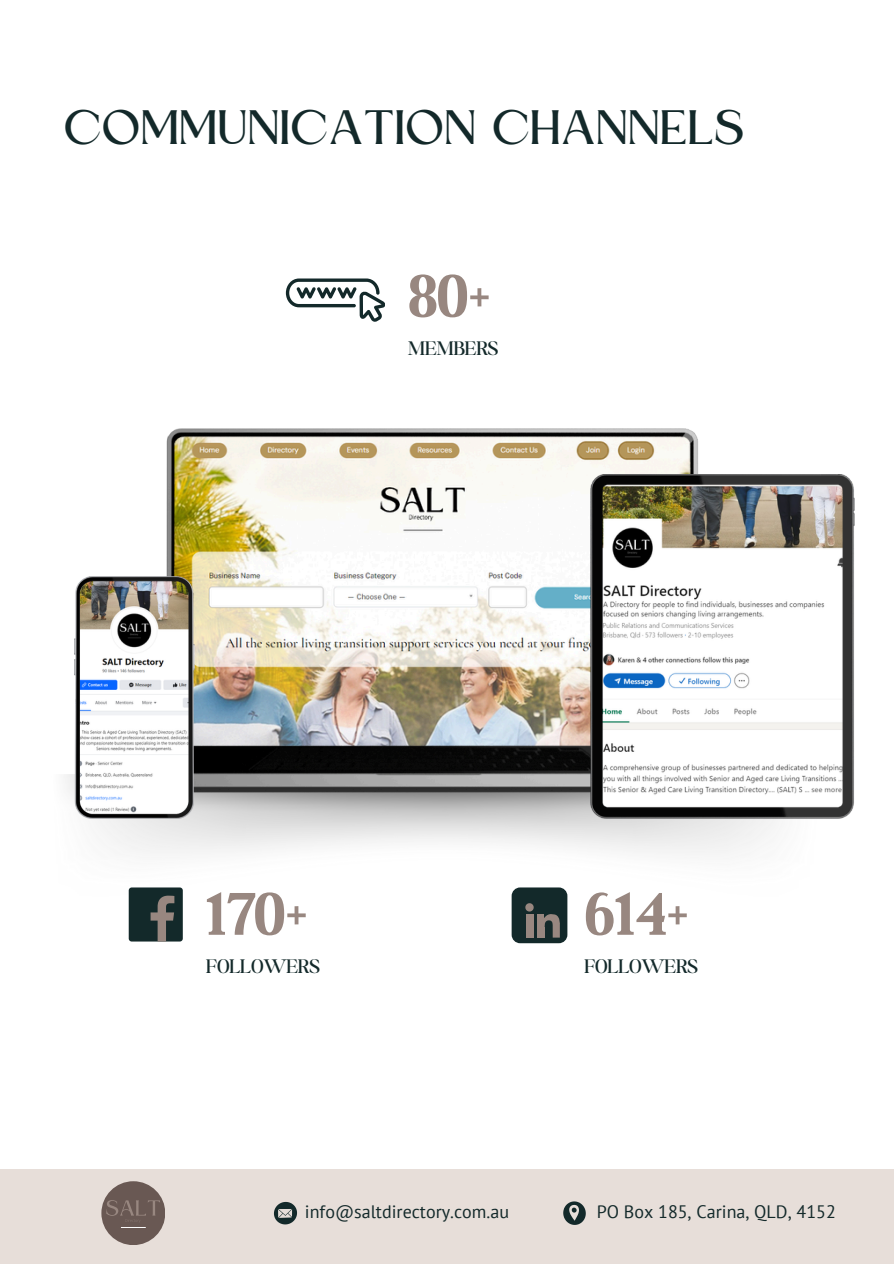
<style>
.page{position:relative;width:894px;height:1264px;background:#fff}
.page>*{position:absolute;margin:0;border:0;box-sizing:border-box;transform-origin:0 0}
.t1{font:700 67.5px "Boston Angel";color:#988780}
.t2{font:45px "Kingred Serif";color:#13292a}
.t3{font:300 21px "Boston Angel";color:#13292a}
.t4{font:18px "PT Sans";color:#13292a}
</style>
<div class="page">
<img style="left:64px;top:774px;width:755px;height:124px">
<img style="left:166px;top:429px;width:532px;height:363px">
<img style="left:590px;top:474px;width:264px;height:344px">
<img style="left:75px;top:576px;width:120px;height:242px">
<div style="left:129px;top:887px;width:54px;height:54px;background:#13292a;border-radius:3px"></div>
<svg style="left:150px;top:895px;width:24px;height:46px"></svg>
<div style="left:511px;top:887px;width:56px;height:56px;background:#13292a;border-radius:8px"></div>
<svg style="left:525px;top:903px;width:8px;height:8px"></svg>
<div style="left:525px;top:914px;width:8px;height:23px;background:#988780"></div>
<div style="left:537px;top:914px;width:7px;height:23px;background:#988780"></div>
<svg style="left:544px;top:914px;width:16px;height:23px"></svg>
<svg style="left:286px;top:278px;width:99px;height:44px"></svg>
<div style="left:0;top:1169px;width:893px;height:94px;background:#e7ded9"></div>
<svg style="left:563px;top:1201px;width:22px;height:23px"></svg>
<svg style="left:274px;top:1201px;width:23px;height:23px"></svg>
<div style="left:101px;top:1181px;width:64px;height:64px;background:#695853;border-radius:50%"></div>
<svg style="left:106px;top:1200px;width:54px;height:28px"></svg>
<p class="t2" style="left:65px;top:110px;width:682px">COMMUNICATION CHANNELS</p>
<p class="t1" style="left:408px;top:255px;width:84px">80+</p>
<p class="t3" style="left:408px;top:336px;width:92px">MEMBERS</p>
<p class="t1" style="left:206px;top:872px;width:103px">170+</p>
<p class="t3" style="left:206px;top:953px;width:115px">FOLLOWERS</p>
<p class="t1" style="left:584px;top:872px;width:105px">614+</p>
<p class="t3" style="left:584px;top:953px;width:115px">FOLLOWERS</p>
<p class="t4" style="left:305px;top:1199px;width:205px">info@saltdirectory.com.au</p>
<h1 class="t4" style="left:596px;top:1199px;width:240px">PO Box 185, Carina, QLD, 4152</h1>
</div>
